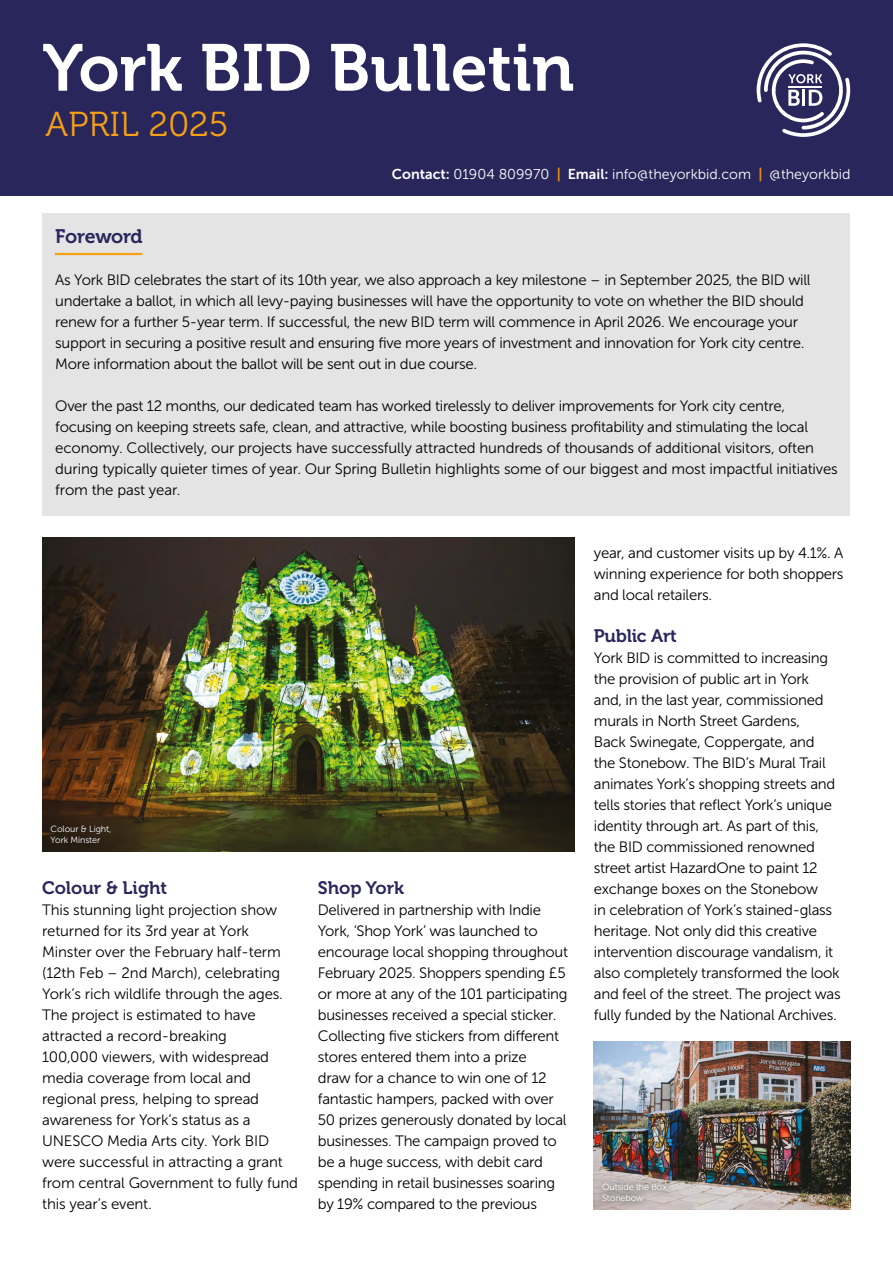
<style>
.page{position:relative;width:893px;height:1263px;background:#fff}
.page>*{position:absolute;margin:0;border:0;box-sizing:border-box;transform-origin:0 0}
.t1{font:66px "Museo 700";color:#fff}
.t2{font:34.5px "Museo 300";letter-spacing:.01em;color:#f6a016}
.t3{font:19.5px "Museo 700";letter-spacing:-.015em;color:#29265b}
.t4{font:18px "Museo 700";color:#29265b}
.t5{font:15px/21px "Museo Sans 300";letter-spacing:-.02em;color:#000}
.t6{font:14.25px "Museo Sans 300";color:#fff}
.t7{font:9px/10.8px "Museo Sans 300";letter-spacing:-.01em;color:#fff}
.s1{font-family:"Museo Sans 700"}
.s2{font-family:"Museo Sans 700";color:#f19106}
</style>
<div class="page">
<div style="left:0;top:0;width:893px;height:196px;background:#29265b"></div>
<img style="left:42px;top:537px;width:533px;height:314px">
<div style="left:43px;top:214px;width:807px;height:302px;background:#e4e4e4"></div>
<hr style="left:55px;top:253px;width:87px;height:2px;background:#f6a016">
<svg style="left:757px;top:43px;width:93px;height:94px"></svg>
<hr style="left:788px;top:86px;width:34px;height:1px;background:#fff">
<img style="left:594px;top:1041px;width:257px;height:168px">
<div style="left:595px;top:1176px;width:80px;height:32px;background:#000;opacity:.95"></div>
<h1 class="t1" style="left:43px;top:31px;width:533px">York BID Bulletin</h1>
<h2 class="t2" style="left:45px;top:106px;width:185px">APRIL 2025</h2>
<p class="t6" style="left:392px;top:167px;width:460px"><span class="s1">Contact:</span> 01904 809970 <span class="s2">|</span> <span class="s1">Email:</span> info@theyorkbid.com <span class="s2">|</span> @theyorkbid</p>
<h3 class="t3" style="left:55px;top:225px;width:89px">Foreword</h3>
<p class="t5" style="left:55px;top:269px;width:757px">As York BID celebrates the start of its 10th year, we also approach a key milestone – in September 2025, the BID will undertake a ballot, in which all levy-paying businesses will have the opportunity to vote on whether the BID should renew for a further 5-year term. If successful, the new BID term will commence in April 2026. We encourage your support in securing a positive result and ensuring five more years of investment and innovation for York city centre.<br>More information about the ballot will be sent out in due course.</p>
<p class="t5" style="left:55px;top:395px;width:784px">Over the past 12 months, our dedicated team has worked tirelessly to deliver improvements for York city centre, focusing on keeping streets safe, clean, and attractive, while boosting business profitability and stimulating the local economy. Collectively, our projects have successfully attracted hundreds of thousands of additional visitors, often during typically quieter times of year. Our Spring Bulletin highlights some of our biggest and most impactful initiatives from the past year.</p>
<p class="t7" style="left:51px;top:823px;width:62px">Colour &amp; Light,<br>York Minster</p>
<p class="t4" style="left:42px;top:878px;width:127px">Colour &amp; Light</p>
<p class="t5" style="left:42px;top:899px;width:257px">This stunning light projection show returned for its 3rd year at York Minster over the February half-term (12th Feb – 2nd March), celebrating York’s rich wildlife through the ages.<br>The project is estimated to have attracted a record-breaking<br>100,000 viewers, with widespread media coverage from local and regional press, helping to spread awareness for York’s status as a UNESCO Media Arts city. York BID were successful in attracting a grant from central Government to fully fund this year’s event.</p>
<p class="t4" style="left:318px;top:878px;width:88px">Shop York</p>
<p class="t5" style="left:318px;top:899px;width:252px">Delivered in partnership with Indie York, ‘Shop York’ was launched to encourage local shopping throughout February 2025. Shoppers spending £5 or more at any of the 101 participating businesses received a special sticker.<br>Collecting five stickers from different stores entered them into a prize<br>draw for a chance to win one of 12 fantastic hampers, packed with over 50 prizes generously donated by local businesses. The campaign proved to be a huge success, with debit card spending in retail businesses soaring by 19% compared to the previous</p>
<p class="t5" style="left:594px;top:542px;width:251px;text-align:justify">year, and customer visits up by 4.1%. A winning experience for both shoppers and local retailers.</p>
<p class="t4" style="left:594px;top:626px;width:85px">Public Art</p>
<p class="t5" style="left:594px;top:647px;width:248px">York BID is committed to increasing the provision of public art in York and, in the last year, commissioned murals in North Street Gardens,<br>Back Swinegate, Coppergate, and<br>the Stonebow. The BID’s Mural Trail animates York’s shopping streets and tells stories that reflect York’s unique identity through art. As part of this, the BID commissioned renowned street artist HazardOne to paint 12 exchange boxes on the Stonebow<br>in celebration of York’s stained-glass heritage. Not only did this creative intervention discourage vandalism, it also completely transformed the look and feel of the street. The project was fully funded by the National Archives.</p>
<p class="t7" style="left:602px;top:1181px;width:68px">Outside the Box,<br>Stonebow</p>
</div>
